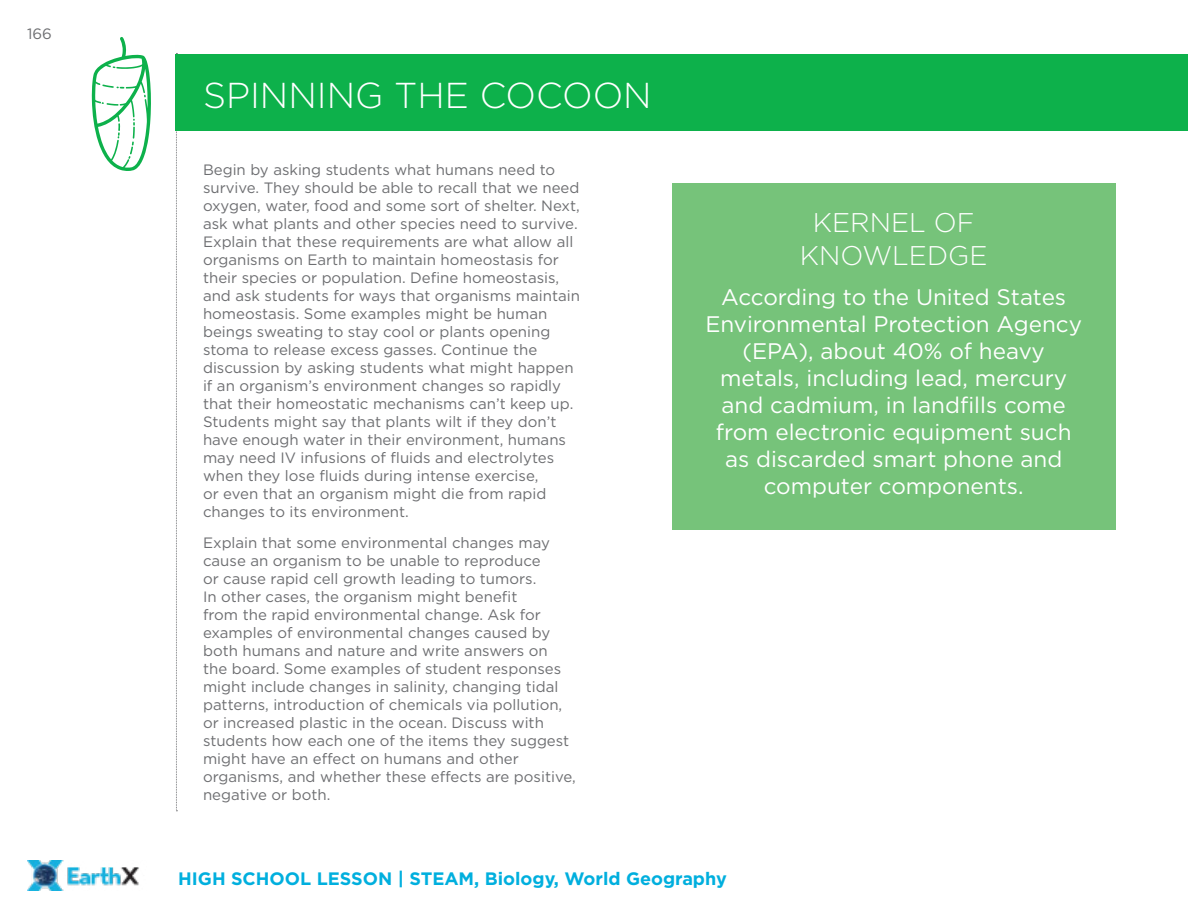
<style>
.page{position:relative;width:1188px;height:918px;background:#fff}
.page>*{position:absolute;margin:0;border:0;box-sizing:border-box;transform-origin:0 0}
.t1{font:300 36px "Gotham";color:#fff}
.t2{font:300 27px/32.4px "Gotham";color:#fff;text-align:center}
.t3{font:22.5px/27px "Gotham";color:#fff;text-align:center}
.t4{font:700 18px "Gotham";color:#00afde}
.t5{font:15px/18px "Gotham";color:#6d6e71}
</style>
<div class="page">
<img style="left:27px;top:860px;width:112px;height:31px">
<div style="left:672px;top:184px;width:444px;height:346px;background:#76c37a"></div>
<svg style="left:176px;top:53px;width:1px;height:758px"></svg>
<div style="left:176px;top:54px;width:1012px;height:76px;background:#0db14b"></div>
<svg style="left:92px;top:37px;width:59px;height:134px"></svg>
<p class="t5" style="left:27px;top:24px;width:26px">166</p>
<h1 class="t1" style="left:203px;top:72px;width:450px">SPINNING THE COCOON</h1>
<p class="t5" style="left:203px;top:160px;width:378px">Begin by asking students what humans need to survive. They should be able to recall that we need oxygen, water, food and some sort of shelter. Next, ask what plants and other species need to survive.<br>Explain that these requirements are what allow all organisms on Earth to maintain homeostasis for their species or population. Define homeostasis, and ask students for ways that organisms maintain homeostasis. Some examples might be human beings sweating to stay cool or plants opening stoma to release excess gasses. Continue the discussion by asking students what might happen if an organism’s environment changes so rapidly that their homeostatic mechanisms can’t keep up.<br>Students might say that plants wilt if they don’t have enough water in their environment, humans may need IV infusions of fluids and electrolytes when they lose fluids during intense exercise,<br>or even that an organism might die from rapid changes to its environment.</p>
<p class="t5" style="left:203px;top:534px;width:374px">Explain that some environmental changes may cause an organism to be unable to reproduce<br>or cause rapid cell growth leading to tumors.<br>In other cases, the organism might benefit<br>from the rapid environmental change. Ask for examples of environmental changes caused by both humans and nature and write answers on the board. Some examples of student responses might include changes in salinity, changing tidal patterns, introduction of chemicals via pollution, or increased plastic in the ocean. Discuss with students how each one of the items they suggest might have an effect on humans and other organisms, and whether these effects are positive, negative or both.</p>
<h2 class="t2" style="left:800px;top:206px;width:189px">KERNEL OF<br>KNOWLEDGE</h2>
<p class="t3" style="left:705px;top:283px;width:378px">According to the United States<br>Environmental Protection Agency (EPA), about 40% of heavy metals, including lead, mercury and cadmium, in landfills come from electronic equipment such as discarded smart phone and computer components.</p>
<p class="t4" style="left:178px;top:866px;width:550px">HIGH SCHOOL LESSON | STEAM, Biology, World Geography</p>
</div>
